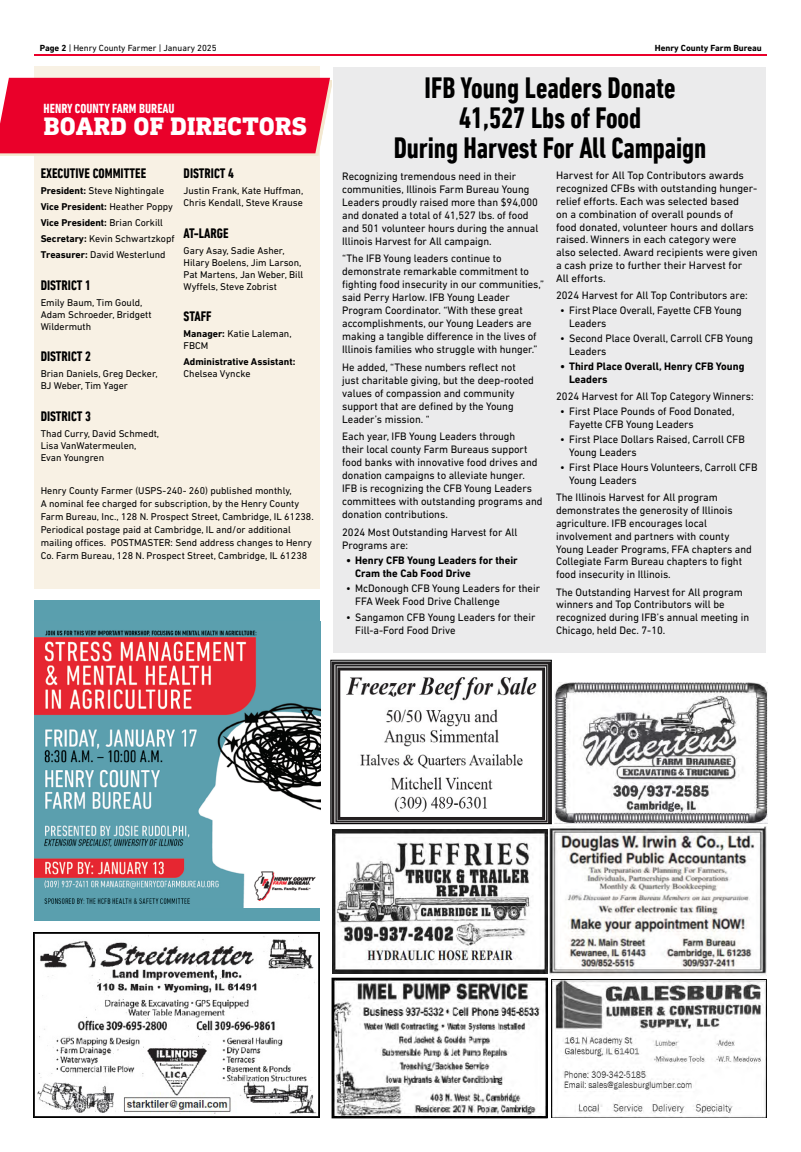
<style>
.page{position:relative;width:801px;height:1152px;background:#fff}
.page>*{position:absolute;margin:0;border:0;box-sizing:border-box;transform-origin:0 0}
.t1{font:700 condensed 30px/30px "DIN Next LT Pro";letter-spacing:-.005em;color:#000;text-align:center}
.t2{font:800 25.8px "DIN Next Slab Pro";letter-spacing:.01em;color:#fff}
.t3{font:700 condensed 14px "DIN Next LT Pro";color:#000}
.t4{font:700 condensed 13.4px "DIN Next LT Pro";color:#fff}
.t5{font:11px/13px "DIN Next LT Pro";color:#000}
.t6{font:700 11px/13px "DIN Next LT Pro";color:#000}
.t7{font:10px/12px "DIN Next LT Pro";color:#000}
.t8{font:700 10px "DIN Next LT Pro";color:#000}
.t9{font:9px "DIN Next LT Pro";color:#000}
.t10{font:700 9px "DIN Next LT Pro";color:#000}
.s1{font-weight:700}
</style>
<div class="page">
<hr style="left:34px;top:54px;width:733px;height:2px;background:#ea002a">
<div style="left:333px;top:67px;width:433px;height:586px;background:#ebebec"></div>
<div style="left:34px;top:66px;width:286px;height:522px;background:#f8f1e4"></div>
<svg style="left:0;top:80px;width:332px;height:76px"></svg>
<div style="left:0;top:78px;width:330px;height:75px;background:#ea002a"></div>
<img style="left:332px;top:830px;width:215px;height:143px">
<img style="left:334px;top:980px;width:212px;height:136px">
<div style="left:332px;top:978px;width:216px;height:140px;border:1px solid #000"></div>
<img style="left:552px;top:979px;width:215px;height:139px">
<img style="left:550px;top:827px;width:217px;height:148px">
<img style="left:333px;top:662px;width:217px;height:160px">
<div style="left:331px;top:660px;width:221px;height:164px;border:1px solid #000"></div>
<img style="left:33px;top:932px;width:286px;height:185px">
<img style="left:554px;top:683px;width:214px;height:141px">
<div style="left:34px;top:600px;width:286px;height:320px;background:#5a9fae"></div>
<img style="left:34px;top:630px;width:286px;height:277px">
<p class="t9" style="left:40px;top:43px;width:178px"><span class="s1">Page 2</span> | Henry County Farmer | January 2025</p>
<p class="t10" style="left:655px;top:43px;width:109px">Henry County Farm Bureau</p>
<h1 class="t1" style="left:394px;top:73px;width:314px">IFB Young Leaders Donate<br>41,527 Lbs of Food<br>During Harvest For All Campaign</h1>
<p class="t5" style="left:342px;top:169px;width:198px">Recognizing tremendous need in their communities, Illinois Farm Bureau Young Leaders proudly raised more than $94,000 and donated a total of 41,527 lbs. of food and 501 volunteer hours during the annual Illinois Harvest for All campaign.</p>
<p class="t5" style="left:342px;top:252px;width:203px">“The IFB Young leaders continue to demonstrate remarkable commitment to fighting food insecurity in our communities,” said Perry Harlow. IFB Young Leader Program Coordinator. “With these great accomplishments, our Young Leaders are making a tangible difference in the lives of Illinois families who struggle with hunger.”</p>
<p class="t5" style="left:342px;top:360px;width:193px">He added, “These numbers reflect not just charitable giving, but the deep-rooted values of compassion and community support that are defined by the Young Leader’s mission. “</p>
<p class="t5" style="left:342px;top:430px;width:202px">Each year, IFB Young Leaders through<br>their local county Farm Bureaus support food banks with innovative food drives and donation campaigns to alleviate hunger.<br>IFB is recognizing the CFB Young Leaders committees with outstanding programs and donation contributions.</p>
<p class="t5" style="left:342px;top:525px;width:177px">2024 Most Outstanding Harvest for All<br>Programs are:</p>
<p class="t6" style="left:355px;top:554px;width:164px;text-indent:-9px">• Henry CFB Young Leaders for their<br>Cram the Cab Food Drive</p>
<p class="t5" style="left:355px;top:582px;width:186px;text-indent:-9px">• McDonough CFB Young Leaders for their<br>FFA Week Food Drive Challenge</p>
<p class="t5" style="left:355px;top:610px;width:182px;text-indent:-9px">• Sangamon CFB Young Leaders for their<br>Fill-a-Ford Food Drive</p>
<p class="t4" style="left:44px;top:100px;width:132px">HENRY COUNTY FARM BUREAU</p>
<h2 class="t2" style="left:44px;top:111px;width:265px">BOARD OF DIRECTORS</h2>
<p class="t3" style="left:41px;top:166px;width:107px">EXECUTIVE COMMITTEE</p>
<p class="t7" style="left:41px;top:183px;width:135px;line-height:16px"><span class="s1">President:</span> Steve Nightingale<br><span class="s1">Vice President:</span> Heather Poppy<br><span class="s1">Vice President:</span> Brian Corkill<br><span class="s1">Secretary:</span> Kevin Schwartzkopf<br><span class="s1">Treasurer:</span> David Westerlund</p>
<p class="t3" style="left:41px;top:277px;width:52px">DISTRICT 1</p>
<p class="t7" style="left:41px;top:296px;width:112px">Emily Baum, Tim Gould,<br>Adam Schroeder, Bridgett<br>Wildermuth</p>
<p class="t3" style="left:41px;top:348px;width:52px">DISTRICT 2</p>
<p class="t7" style="left:41px;top:368px;width:119px">Brian Daniels, Greg Decker,<br>BJ Weber, Tim Yager</p>
<p class="t3" style="left:41px;top:408px;width:52px">DISTRICT 3</p>
<p class="t7" style="left:41px;top:427px;width:120px">Thad Curry, David Schmedt,<br>Lisa VanWatermeulen,<br>Evan Youngren</p>
<p class="t3" style="left:184px;top:166px;width:52px">DISTRICT 4</p>
<p class="t7" style="left:184px;top:185px;width:121px">Justin Frank, Kate Huffman,<br>Chris Kendall, Steve Krause</p>
<p class="t3" style="left:184px;top:225px;width:46px">AT-LARGE</p>
<p class="t7" style="left:184px;top:244px;width:121px">Gary Asay, Sadie Asher,<br>Hilary Boelens, Jim Larson,<br>Pat Martens, Jan Weber, Bill<br>Wyffels, Steve Zobrist</p>
<p class="t3" style="left:184px;top:309px;width:29px">STAFF</p>
<p class="t7" style="left:184px;top:328px;width:110px"><span class="s1">Manager:</span> Katie Laleman,<br>FBCM</p>
<p class="t8" style="left:184px;top:356px;width:113px">Administrative Assistant:</p>
<p class="t7" style="left:184px;top:368px;width:68px">Chelsea Vyncke</p>
<p class="t5" style="left:556px;top:169px;width:203px">Harvest for All Top Contributors awards recognized CFBs with outstanding hunger&shy;relief efforts. Each was selected based<br>on a combination of overall pounds of<br>food donated, volunteer hours and dollars raised. Winners in each category were also selected. Award recipients were given a cash prize to further their Harvest for<br>All efforts.</p>
<p class="t5" style="left:556px;top:289px;width:193px">2024 Harvest for All Top Contributors are:</p>
<p class="t5" style="left:569px;top:304px;width:174px;text-indent:-9px">• FirstPlace Overall, Fayette CFB Young<br>Leaders</p>
<p class="t5" style="left:569px;top:332px;width:186px;text-indent:-9px">• Second Place Overall, Carroll CFB Young<br>Leaders</p>
<p class="t6" style="left:569px;top:360px;width:177px;text-indent:-9px">• Third Place Overall, Henry CFB Young<br>Leaders</p>
<p class="t5" style="left:556px;top:390px;width:199px">2024 Harvest for All Top Category Winners:</p>
<p class="t5" style="left:569px;top:405px;width:167px;text-indent:-9px">• First Place Pounds of Food Donated,<br>Fayette CFB Young Leaders</p>
<p class="t5" style="left:569px;top:433px;width:177px;text-indent:-9px">• First Place Dollars Raised, Carroll CFB<br>Young Leaders</p>
<p class="t5" style="left:569px;top:461px;width:190px;text-indent:-9px">• First Place Hours Volunteers, Carroll CFB<br>Young Leaders</p>
<p class="t5" style="left:556px;top:491px;width:197px">The Illinois Harvest for All program demonstrates the generosity of Illinois agriculture. IFB encourages local involvement and partners with county Young Leader Programs, FFA chapters and Collegiate Farm Bureau chapters to fight food insecurity in Illinois.</p>
<p class="t5" style="left:556px;top:585px;width:195px">The Outstanding Harvest for All program winners and Top Contributors will be recognized during IFB’s annual meeting in Chicago, held Dec. 7-10.</p>
<p class="t7" style="left:41px;top:483px;width:275px;line-height:13px">Henry County Farmer (USPS-240- 260) published monthly,<br>A nominal fee charged for subscription, by the Henry County Farm Bureau, Inc., 128 N. Prospect Street, Cambridge, IL 61238.<br>Periodical postage paid at Cambridge, IL and/or additional mailing offices. POSTMASTER: Send address changes to Henry Co. Farm Bureau, 128 N. Prospect Street, Cambridge, IL 61238</p>
</div>
